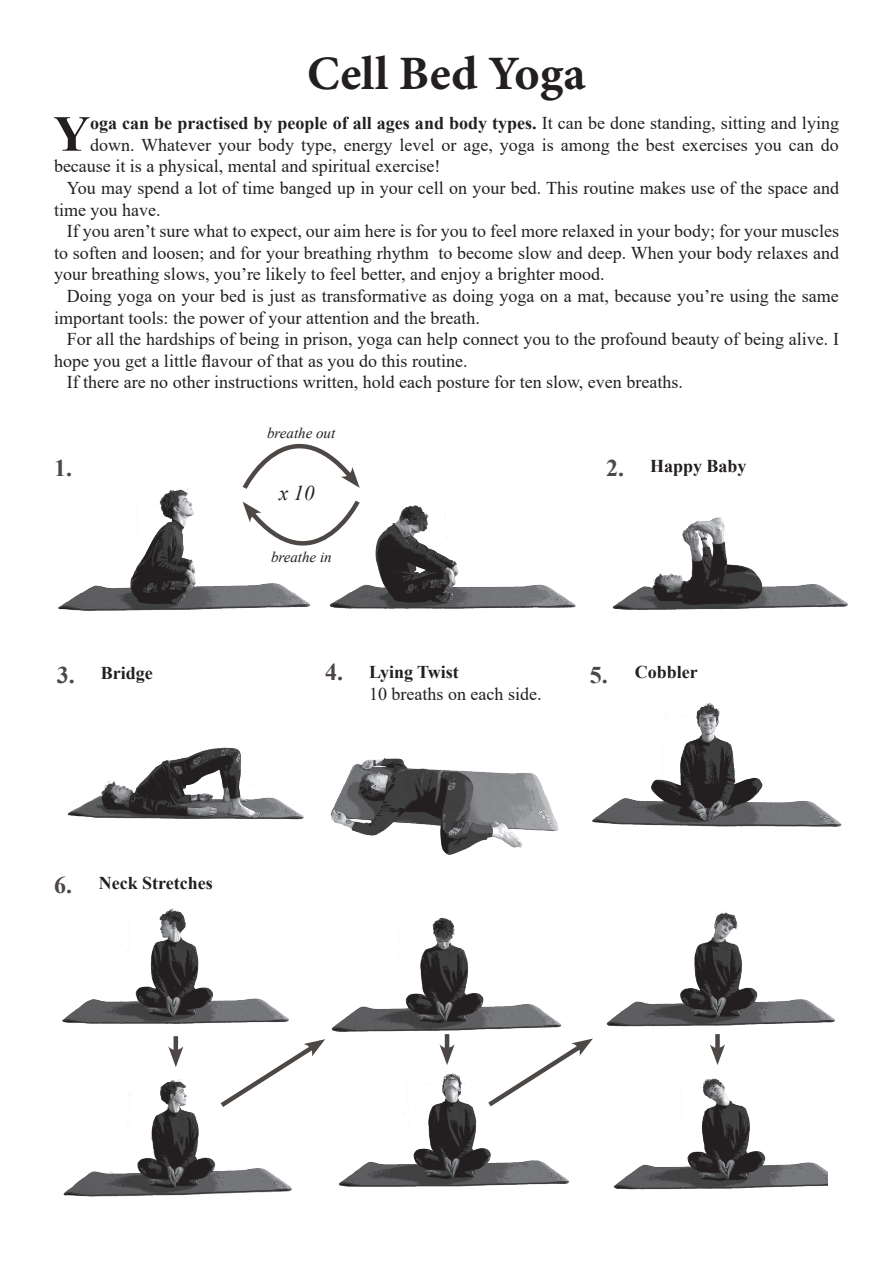
<style>
.page{position:relative;width:893px;height:1263px;background:#fff}
.page>*{position:absolute;margin:0;border:0;box-sizing:border-box;transform-origin:0 0}
.t1{font:700 50.55px "Times New Roman";color:#231f20}
.t2{font:700 48px "Minion Pro";letter-spacing:.005em;color:#231f20}
.t3{font:700 24px "Times New Roman";color:#4d4846}
.t4{font:italic 21px "Times New Roman";color:#231f20}
.t5{font:18px/21.6px "Times New Roman";color:#231f20}
.t6{font:700 18px "Times New Roman";color:#231f20}
.t7{font:italic 15px "Times New Roman";color:#231f20}
.s1{font-weight:400}
</style>
<div class="page">
<img style="left:62px;top:908px;width:227px;height:116px">
<img style="left:67px;top:747px;width:237px;height:73px">
<img style="left:592px;top:703px;width:250px;height:124px">
<img style="left:612px;top:517px;width:236px;height:93px">
<img style="left:330px;top:758px;width:229px;height:97px">
<img style="left:331px;top:917px;width:231px;height:123px">
<img style="left:339px;top:1073px;width:230px;height:114px">
<img style="left:613px;top:1078px;width:215px;height:112px">
<img style="left:606px;top:912px;width:229px;height:115px">
<img style="left:63px;top:1079px;width:229px;height:118px">
<img style="left:373px;top:505px;width:203px;height:104px">
<img style="left:58px;top:488px;width:315px;height:123px">
<hr style="left:174px;top:1036px;width:4px;height:18px;background:#4d4846">
<svg style="left:168px;top:1046px;width:15px;height:21px"></svg>
<hr style="left:445px;top:1034px;width:4px;height:18px;background:#4d4846">
<svg style="left:439px;top:1044px;width:16px;height:21px"></svg>
<div style="left:715px;top:1034px;width:5px;height:18px;background:#4d4846"></div>
<svg style="left:710px;top:1044px;width:15px;height:21px"></svg>
<svg style="left:216px;top:1039px;width:109px;height:72px"></svg>
<svg style="left:483px;top:1038px;width:110px;height:73px"></svg>
<svg style="left:240px;top:443px;width:122px;height:146px"></svg>
<p class="t2" style="left:307px;top:40px;width:280px">Cell Bed Yoga</p>
<p class="t1" style="left:54px;top:97px;width:38px">Y</p>
<p class="t6" style="left:90px;top:110px;width:750px">oga can be practised by people of all ages and body types. <span class="s1">It can be done standing, sitting and lying</span></p>
<p class="t5" style="left:90px;top:133px;width:750px">down. Whatever your body type, energy level or age, yoga is among the best exercises you can do</p>
<p class="t5" style="left:54px;top:155px;width:388px">because it is a physical, mental and spiritual exercise!</p>
<p class="t5" style="left:54px;top:177px;width:786px;text-indent:13px">You may spend a lot of time banged up in your cell on your bed. This routine makes use of the space and time you have.</p>
<p class="t5" style="left:54px;top:220px;width:786px;text-align:justify;text-indent:13px">If you aren’t sure what to expect, our aim here is for you to feel more relaxed in your body; for your muscles to soften and loosen; and for your breathing rhythm to become slow and deep. When your body relaxes and your breathing slows, you’re likely to feel better, and enjoy a brighter mood.</p>
<p class="t5" style="left:54px;top:285px;width:786px;text-indent:13px">Doing yoga on your bed is just as transformative as doing yoga on a mat, because you’re using the same important tools: the power of your attention and the breath.</p>
<p class="t5" style="left:54px;top:328px;width:786px;text-indent:13px">For all the hardships of being in prison, yoga can help connect you to the profound beauty of being alive. I hope you get a little flavour of that as you do this routine.</p>
<p class="t5" style="left:67px;top:371px;width:618px">If there are no other instructions written, hold each posture for ten slow, even breaths.</p>
<p class="t7" style="left:267px;top:422px;width:70px">breathe out</p>
<p class="t3" style="left:54px;top:451px;width:19px">1.</p>
<p class="t3" style="left:606px;top:451px;width:19px">2.</p>
<p class="t4" style="left:279px;top:479px;width:37px">x 10</p>
<p class="t7" style="left:271px;top:547px;width:62px">breathe in</p>
<p class="t6" style="left:650px;top:453px;width:98px">Happy Baby</p>
<p class="t3" style="left:57px;top:657px;width:19px">3.</p>
<p class="t3" style="left:325px;top:655px;width:19px">4.</p>
<p class="t3" style="left:590px;top:657px;width:19px">5.</p>
<p class="t6" style="left:101px;top:660px;width:54px">Bridge</p>
<p class="t6" style="left:369px;top:659px;width:91px">Lying Twist</p>
<p class="t5" style="left:369px;top:682px;width:174px">10 breaths on each side.</p>
<p class="t6" style="left:635px;top:659px;width:64px">Cobbler</p>
<p class="t3" style="left:54px;top:867px;width:19px">6.</p>
<p class="t6" style="left:99px;top:870px;width:116px">Neck Stretches</p>
</div>
